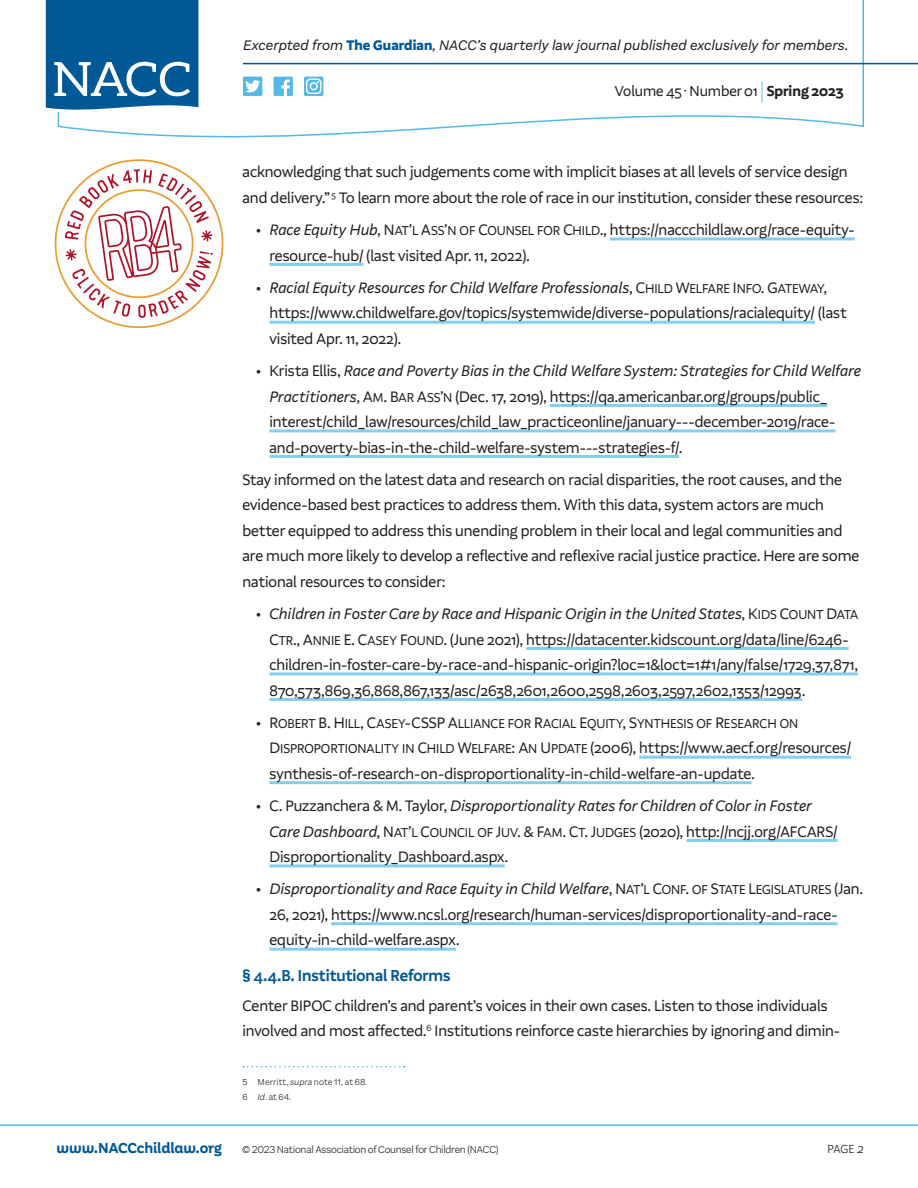
<style>
.page{position:relative;width:918px;height:1188px;background:#fff}
.page>*{position:absolute;margin:0;border:0;box-sizing:border-box;transform-origin:0 0}
.t1{font:600 16.5px "Aestetico Formal";color:#005996}
.t2{font:15.75px/25.5px "Aestetico Formal";color:#231f20}
.t3{font:15px "Aestetico Formal";color:#231f20}
.t4{font:700 15px "Aestetico Informal";letter-spacing:-.01em;color:#005996}
.t5{font:italic 14.4px "Aestetico";color:#231f20}
.t6{font:13.35px "Aestetico Formal Regular SC850";color:#231f20}
.t7{font:12.15px "Aestetico Formal Light SC850";color:#231f20}
.t8{font:300 10.5px "Aestetico";letter-spacing:-.025em;color:#231f20}
.t9{font:300 9px/15.6px "Aestetico";letter-spacing:.005em;color:#231f20}
.s1{font-family:"Aestetico Formal";font-weight:800;font-style:normal;color:#005996}
.s2{font-family:"Aestetico Formal Light SC850";font-size:24.15px;color:#52b9e9}
.s3{font-weight:700}
.s4{font-style:italic}
.s5{font-family:"Aestetico Formal Regular SC850"}
.s6{font-family:"Aestetico Formal Regular SC850";font-size:13.35px}
.s7{font-size:15.75px}
.s8{font-family:"Aestetico Formal";font-weight:300;font-style:italic;font-size:13.5px}
</style>
<div class="page">
<svg style="left:57px;top:0;width:808px;height:138px"></svg>
<svg style="left:45px;top:0;width:158px;height:117px"></svg>
<hr style="left:243px;top:63px;width:675px;height:1px;background:#005996">
<div style="left:243px;top:77px;width:19px;height:19px;background:#52b9e9"></div>
<svg style="left:245px;top:80px;width:15px;height:12px"></svg>
<div style="left:274px;top:77px;width:19px;height:19px;background:#52b9e9"></div>
<svg style="left:281px;top:80px;width:9px;height:16px"></svg>
<div style="left:304px;top:77px;width:19px;height:19px;background:#52b9e9"></div>
<svg style="left:306px;top:78px;width:16px;height:16px"></svg>
<hr style="left:610px;top:237px;width:245px;height:3px;background:#86cef0">
<hr style="left:269px;top:263px;width:94px;height:3px;background:#86cef0">
<hr style="left:269px;top:321px;width:546px;height:3px;background:#86cef0">
<hr style="left:550px;top:404px;width:277px;height:3px;background:#86cef0">
<hr style="left:269px;top:429px;width:566px;height:3px;background:#86cef0">
<hr style="left:269px;top:455px;width:410px;height:3px;background:#86cef0">
<hr style="left:526px;top:647px;width:323px;height:3px;background:#86cef0">
<hr style="left:269px;top:672px;width:589px;height:3px;background:#86cef0">
<hr style="left:269px;top:698px;width:533px;height:3px;background:#86cef0">
<hr style="left:639px;top:756px;width:212px;height:3px;background:#86cef0">
<hr style="left:269px;top:781px;width:483px;height:3px;background:#86cef0">
<hr style="left:686px;top:839px;width:152px;height:3px;background:#86cef0">
<hr style="left:269px;top:864px;width:236px;height:3px;background:#86cef0">
<hr style="left:331px;top:922px;width:507px;height:3px;background:#86cef0">
<hr style="left:269px;top:948px;width:187px;height:3px;background:#86cef0">
<svg style="left:243px;top:1066px;width:162px;height:1px"></svg>
<svg style="left:54px;top:159px;width:170px;height:170px"></svg>
<hr style="left:0;top:1124px;width:918px;height:2px;background:#52b9e9">
<p class="t5" style="left:243px;top:37px;width:607px">Excerpted from <span class="s1">The Guardian</span>, NACC’s quarterly law journal published exclusively for members.</p>
<p class="t3" style="left:615px;top:82px;width:230px">Volume 45 · Number 01 <span class="s2">|</span> <span class="s3">Spring 2023</span></p>
<p class="t2" style="left:242px;top:160px;width:622px">acknowledging that such judgements come with implicit biases at all levels of service design and delivery.” <sup>5</sup> To learn more about the role of race in our institution, consider these resources:</p>
<p class="t2" style="left:269px;top:217px;width:587px;text-indent:-13px">• <span class="s4">Race Equity Hub</span>, <span class="s5">N</span><span class="s6">AT</span><span class="s5">’</span><span class="s6">L</span> <span class="s5">A</span><span class="s6">SS</span><span class="s5">’</span><span class="s6">N OF</span> <span class="s5">C</span><span class="s6">OUN SEL FOR</span> <span class="s5">C</span><span class="s6">HILD</span><span class="s5">.</span>, https://naccchildlaw.org/race-equity&shy;resource-hub/ (last visited Apr. 11, 2022).</p>
<p class="t2" style="left:269px;top:275px;width:579px;text-indent:-13px">• <span class="s4">Racial Equity Resources for Child Welfare Professionals</span>, <span class="s5">C</span><span class="s6">HILD</span> <span class="s5">W</span><span class="s6">ELFARE</span> <span class="s5">I</span> <span class="s6">NFO</span><span class="s5">. G</span><span class="s6">ATEWAY</span>, https://www.childwelfare.gov/topics/systemwide/diverse-populations/racialequity/ (last visited Apr. 11, 2022).</p>
<p class="t2" style="left:269px;top:358px;width:593px;text-indent:-13px">• Krista Ellis, <span class="s4">Race and Poverty Bias in the Child Welfare System: Strategies for Child Welfare Practitioners</span>, <span class="s5">A</span><span class="s6">M</span><span class="s5">. B</span><span class="s6">AR</span> <span class="s5">A</span><span class="s6">SS</span><span class="s5">’</span><span class="s6">N</span> (Dec. 17, 2019), https://qa.americanbar.org/groups/public_ interest/child_law/resources/child_law_practiceonline/january---december-2019/race&shy;and-poverty-bias-in-the-child-welfare-system---strategies-f/.</p>
<p class="t2" style="left:242px;top:467px;width:618px">Stay informed on the latest data and research on racial disparities, the root causes, and the evidence-based best practices to address them. With this data, system actors are much better equipped to address this unending problem in their local and legal communities and are much more likely to develop a reflective and reflexive racial justice practice. Here are some national resources to consider:</p>
<p class="t2" style="left:269px;top:601px;width:590px;text-indent:-13px">• <span class="s4">Children in Foster Care by Race and Hispanic Origin in the United States</span>, <span class="s5">K</span><span class="s6">IDS</span> <span class="s5">C</span><span class="s6">OUN T</span> <span class="s5">D</span><span class="s6">ATA </span><span class="s5">C</span><span class="s6">TR</span><span class="s5">., A</span><span class="s6">NN IE</span> <span class="s5">E. C</span><span class="s6">ASEY</span> <span class="s5">F</span><span class="s6">OUND</span>. (June 2021), https://datacenter.kidscount.org/data/line/6246- children-in-foster-care-by-race-and-hispanic-origin?loc=1&amp;loct=1#1/any/false/1729,37,871, 870,573,869,36,868,867,133/asc/2638,2601,2600,2598,2603,2597,2602,1353/12993.</p>
<p class="t6" style="left:256px;top:716px;width:542px"><span class="s7">• R</span>OBERT <span class="s7">B. H</span> ILL<span class="s7">, C</span>ASEY<span class="s7">-CSSP A</span>LLIANCE FOR <span class="s7">R</span>ACIAL <span class="s7">E</span>QUITY<span class="s7">, S</span>YNTHESIS OF <span class="s7">R</span>ESEARCH ON</p>
<p class="t2" style="left:269px;top:736px;width:583px"><span class="s5">D</span><span class="s6">ISPROPORTIONALITY IN</span> <span class="s5">C</span><span class="s6">HILD</span> <span class="s5">W</span><span class="s6">ELFARE</span><span class="s5">: A</span><span class="s6">N</span> <span class="s5">U</span> <span class="s6">PDATE</span> (2006), https://www.aecf.org/resources/ synthesis-of-research-on-disproportionality-in-child-welfare-an-update.</p>
<p class="t2" style="left:269px;top:793px;width:570px;text-indent:-13px">• C. Puzzanchera &amp; M. Taylor, <span class="s4">Disproportionality Rates for Children of Color in Foster<br>Care Dashboard</span>, <span class="s5">N</span><span class="s6">AT</span><span class="s5">’</span><span class="s6">L</span> <span class="s5">C</span><span class="s6">OUNCIL OF</span> <span class="s5">J</span><span class="s6">UV</span><span class="s5">. &amp; F</span><span class="s6">AM</span><span class="s5">. C</span><span class="s6">T</span><span class="s5">. J</span><span class="s6">UDGES</span> (2020), http://ncjj.org/AFCARS/<br>Disproportionality_Dashboard.aspx.</p>
<p class="t2" style="left:269px;top:877px;width:595px;text-indent:-14px">• <span class="s4">Disproportionality and Race Equity in Child Welfare</span>, <span class="s5">N</span><span class="s6">AT</span><span class="s5">’</span><span class="s6">L</span> <span class="s5">C</span><span class="s6">ONF</span><span class="s5">.</span> <span class="s6">OF</span> <span class="s5">S</span><span class="s6">TATE</span> <span class="s5">L</span><span class="s6">EGISLATURES</span> (Jan.<br>26, 2021), https://www.ncsl.org/research/human-services/disproportionality-and-race&shy;equity-in-child-welfare.aspx.</p>
<p class="t1" style="left:242px;top:966px;width:210px">§ 4.4.B. Institutional Reforms</p>
<p class="t2" style="left:242px;top:993px;width:599px">Center BIPOC children’s and parent’s voices in their own cases. Listen to those individuals involved and most affected.<sup>6</sup> Institutions reinforce caste hierarchies by ignoring and dimin-</p>
<p class="t9" style="left:242px;top:1074px;width:126px">5 Merritt, <span class="s4">supra</span> note 11, at 68.<br>6 <span class="s4">Id.</span> at 64.</p>
<p class="t4" style="left:57px;top:1139px;width:167px">www.NACCchildlaw.org</p>
<p class="t8" style="left:242px;top:1143px;width:258px">© 2023 National Association of Counsel for Children (NACC)</p>
<p class="t7" style="left:828px;top:1142px;width:38px">page <span class="s8">2</span></p>
</div>
